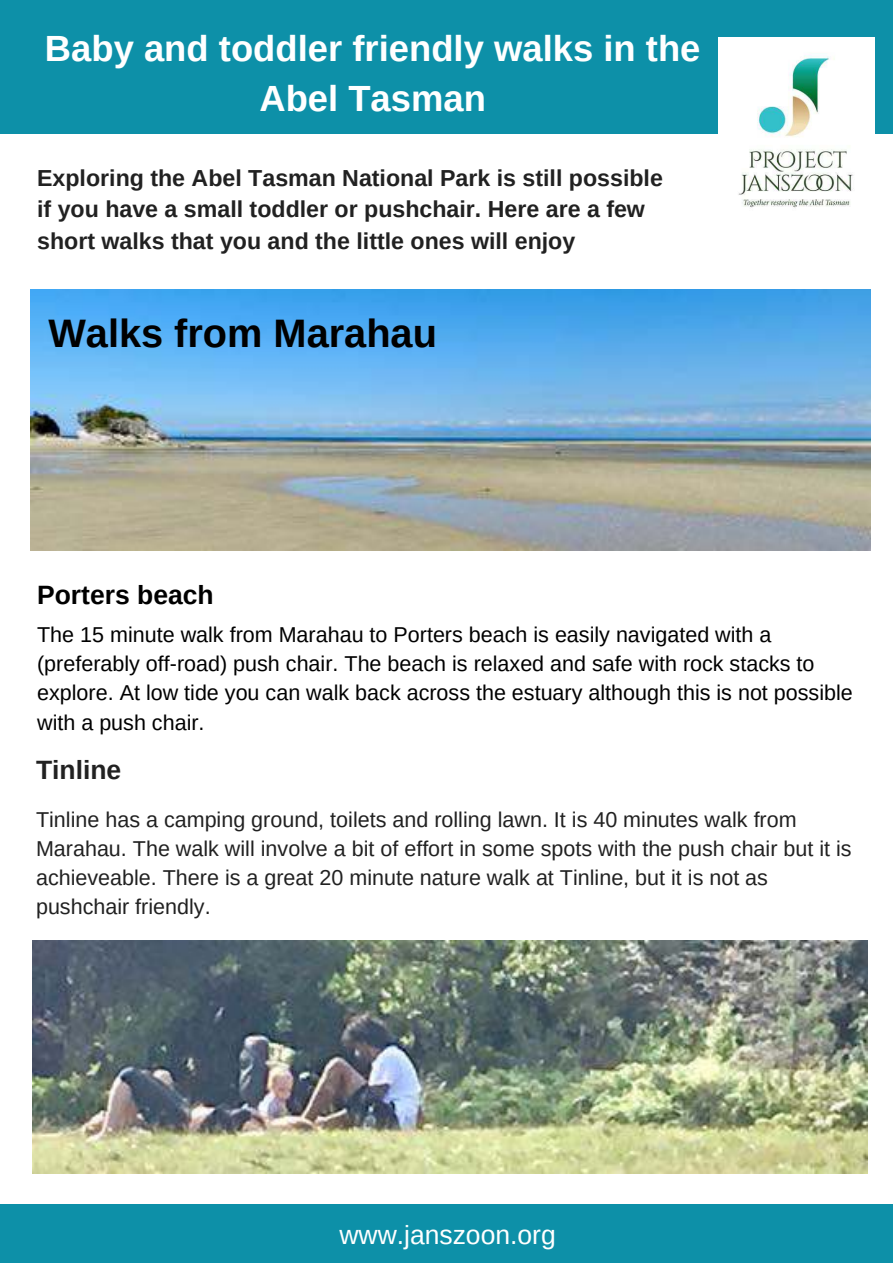
<style>
.page{position:relative;width:893px;height:1263px;background:#fff}
.page>*{position:absolute;margin:0;border:0;box-sizing:border-box;transform-origin:0 0}
.t1{font:700 39.75px "Arimo";color:#000}
.t2{font:700 36.45px/50.7px "Arimo";color:#fff;text-align:center}
.t3{font:26.55px "Arimo";color:#fff}
.t4{font:700 26.55px "Arimo";color:#000}
.t5{font:700 26.55px "Arimo";color:#212121}
.t6{font:700 23.25px/31.5px "Arimo";color:#212121}
.t7{font:21.45px/29.2px "Arimo";color:#212121}
.t8{font:21.45px/29.2px "Arimo";color:#000}
</style>
<div class="page">
<div style="left:0;top:1205px;width:893px;height:58px;background:#0d90a8"></div>
<div style="left:0;top:0;width:893px;height:134px;background:#0d90a8"></div>
<img style="left:718px;top:37px;width:157px;height:171px">
<img style="left:30px;top:289px;width:840px;height:262px">
<img style="left:33px;top:940px;width:834px;height:233px">
<h2 class="t2" style="left:45px;top:23px;width:657px">Baby and toddler friendly walks in the<br>Abel Tasman</h2>
<p class="t6" style="left:37px;top:162px;width:627px">Exploring the Abel Tasman National Park is still possible if you have a small toddler or pushchair. Here are a few short walks that you and the little ones will enjoy</p>
<h1 class="t1" style="left:48px;top:306px;width:390px">Walks from Marahau</h1>
<p class="t4" style="left:37px;top:576px;width:178px">Porters beach</p>
<p class="t8" style="left:37px;top:620px;width:817px">The 15 minute walk from Marahau to Porters beach is easily navigated with a (preferably off-road) push chair. The beach is relaxed and safe with rock stacks to explore. At low tide you can walk back across the estuary although this is not possible with a push chair.</p>
<p class="t5" style="left:36px;top:752px;width:87px">Tinline</p>
<p class="t7" style="left:36px;top:805px;width:817px">Tinline has a camping ground, toilets and rolling lawn. It is 40 minutes walk from Marahau. The walk will involve a bit of effort in some spots with the push chair but it is achieveable. There is a great 20 minute nature walk at Tinline, but it is not as pushchair friendly.</p>
<p class="t3" style="left:339px;top:1218px;width:218px">www.janszoon.org</p>
</div>
